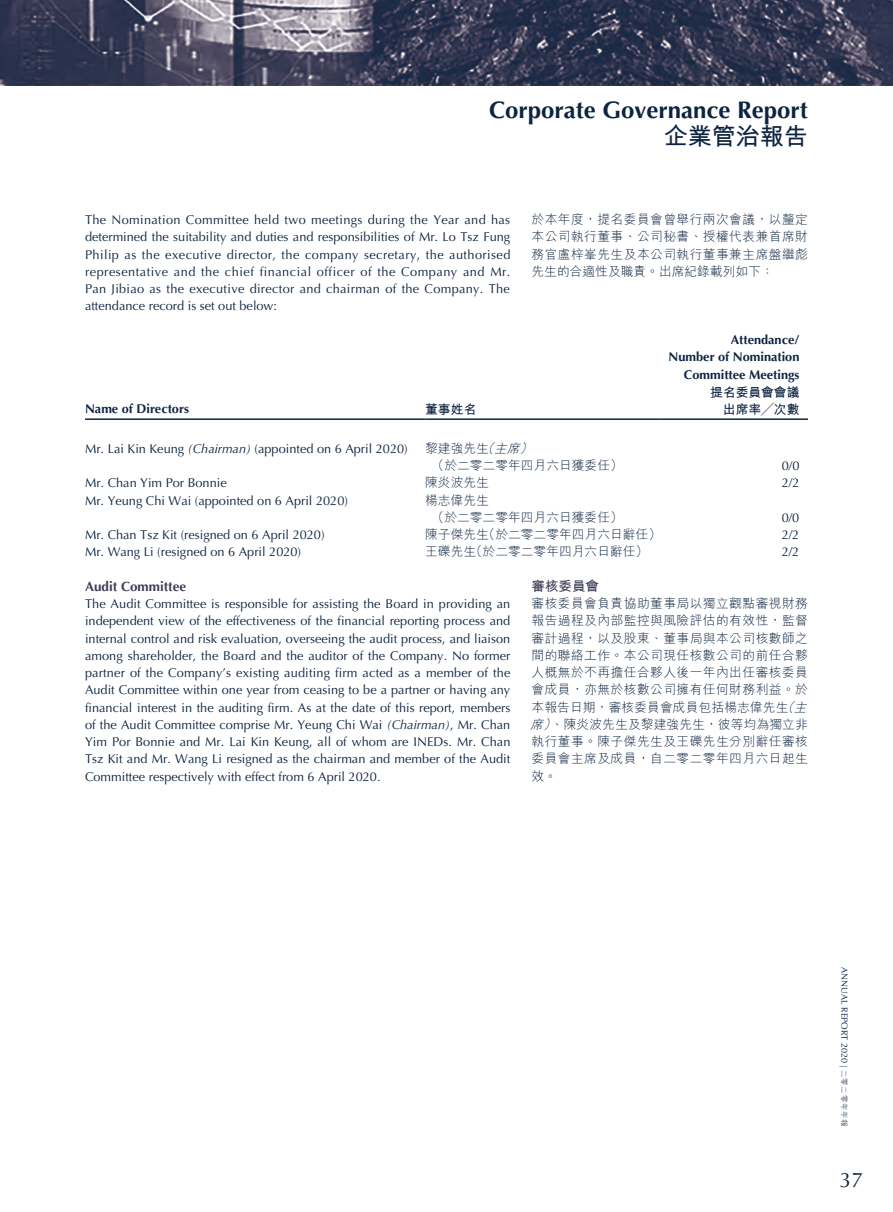
<style>
.page{position:relative;width:893px;height:1212px;background:#fff}
.page>*{position:absolute;margin:0;border:0;box-sizing:border-box;transform-origin:0 0}
.t1{font:700 24px "Optima LT Std";color:#0d2440}
.t2{font:700 24px "M Hei HK";color:#0d2440}
.t3{font:21px "Optima LT Std";color:#0d2440}
.t4{font:700 13.5px "Optima LT Std";color:#3d3e56}
.t5{font:700 13.5px "M Hei HK";color:#3d3e56}
.t6{font:12.75px/17.2px "Optima LT Std";color:#0d2440;text-align:justify}
.t7{font:300 12.75px/17.2px "M Hei HK";letter-spacing:.035em;color:#0d2440;text-align:justify}
.t8{font:300 12.75px/17.2px "M Hei HK";color:#0d2440}
.t9{font:700 12.75px/17.2px "Optima LT Std";color:#0d2440;text-align:right}
.t10{font:700 12.75px/17.2px "M Hei HK";color:#0d2440;text-align:right}
.t11{font:9px "Optima LT Std";color:#0d2440}
.s1{font-style:italic}
.s2{font-size:7.5px}
.s3{font-family:"M Hei HK";font-weight:300;font-size:7.5px}
</style>
<div class="page">
<img style="left:0;top:0;width:893px;height:86px">
<hr style="left:85px;top:418px;width:340px;height:2px;background:#0d2440">
<hr style="left:425px;top:418px;width:234px;height:2px;background:#0d2440">
<hr style="left:659px;top:418px;width:149px;height:2px;background:#0d2440">
<h1 class="t1" style="left:489px;top:96px;width:320px">Corporate Governance Report</h1>
<h1 class="t2" style="left:664px;top:118px;width:145px">企業管治報告</h1>
<p class="t6" style="left:85px;top:211px;width:427px">The Nomination Committee held two meetings during the Year and has determined the suitability and duties and responsibilities of Mr. Lo Tsz Fung Philip as the executive director, the company secretary, the authorised representative and the chief financial officer of the Company and Mr.<br>Pan Jibiao as the executive director and chairman of the Company. The attendance record is set out below:</p>
<p class="t9" style="left:85px;top:400px;width:105px">Name of Directors</p>
<p class="t10" style="left:425px;top:399px;width:52px">董事姓名</p>
<p class="t7" style="left:531px;top:210px;width:278px">於本年度，提名委員會曾舉行兩次會議，以釐定本公司執行董事、公司秘書、授權代表兼首席財務官盧梓峯先生及本公司執行董事兼主席盤繼彪先生的合適性及職責。出席紀錄載列如下：</p>
<p class="t9" style="left:669px;top:331px;width:132px">Attendance/<br>Number of Nomination<br>Committee Meetings</p>
<p class="t10" style="left:710px;top:382px;width:91px">提名委員會會議出席率╱次數</p>
<p class="t6" style="left:85px;top:440px;width:324px">Mr. Lai Kin Keung <span class="s1">(Chairman)</span> (appointed on 6 April 2020)</p>
<p class="t8" style="left:432px;top:439px;width:193px;text-indent:-6px">黎建強先生<span class="s1">（主席）<br></span>（於二零二零年四月六日獲委任）</p>
<p class="t6" style="left:782px;top:457px;width:19px">0/0</p>
<p class="t6" style="left:85px;top:474px;width:143px">Mr. Chan Yim Por Bonnie</p>
<p class="t7" style="left:425px;top:474px;width:65px">陳炎波先生</p>
<p class="t6" style="left:782px;top:474px;width:19px">2/2</p>
<p class="t6" style="left:85px;top:492px;width:264px">Mr. Yeung Chi Wai (appointed on 6 April 2020)</p>
<p class="t8" style="left:432px;top:491px;width:193px;text-indent:-6px">楊志偉先生<br>（於二零二零年四月六日獲委任）</p>
<p class="t6" style="left:782px;top:509px;width:19px">0/0</p>
<p class="t6" style="left:85px;top:526px;width:241px">Mr. Chan Tsz Kit (resigned on 6 April 2020)</p>
<p class="t8" style="left:425px;top:526px;width:237px">陳子傑先生（於二零二零年四月六日辭任）</p>
<p class="t6" style="left:782px;top:526px;width:19px">2/2</p>
<p class="t6" style="left:85px;top:543px;width:218px">Mr. Wang Li (resigned on 6 April 2020)</p>
<p class="t8" style="left:425px;top:543px;width:225px">王礫先生（於二零二零年四月六日辭任）</p>
<p class="t6" style="left:782px;top:543px;width:19px">2/2</p>
<p class="t4" style="left:85px;top:578px;width:103px">Audit Committee</p>
<p class="t6" style="left:85px;top:595px;width:427px">The Audit Committee is responsible for assisting the Board in providing an independent view of the effectiveness of the financial reporting process and internal control and risk evaluation, overseeing the audit process, and liaison among shareholder, the Board and the auditor of the Company. No former partner of the Company’s existing auditing firm acted as a member of the Audit Committee within one year from ceasing to be a partner or having any financial interest in the auditing firm. As at the date of this report, members of the Audit Committee comprise Mr. Yeung Chi Wai <span class="s1">(Chairman)</span>, Mr. Chan Yim Por Bonnie and Mr. Lai Kin Keung, all of whom are INEDs. Mr. Chan Tsz Kit and Mr. Wang Li resigned as the chairman and member of the Audit Committee respectively with effect from 6 April 2020.</p>
<p class="t5" style="left:531px;top:576px;width:69px">審核委員會</p>
<p class="t7" style="left:530px;top:595px;width:281px;text-align:left">審核委員會負責協助董事局以獨立觀點審視財務報告過程及內部監控與風險評估的有效性，監督審計過程，以及股東、董事局與本公司核數師之間的聯絡工作。本公司現任核數公司的前任合夥人概無於不再擔任合夥人後一年內出任審核委員會成員，亦無於核數公司擁有任何財務利益。於本報告日期，審核委員會成員包括楊志偉先生<span class="s1">（主席）</span>、陳炎波先生及黎建強先生，彼等均為獨立非執行董事。陳子傑先生及王礫先生分別辭任審核委員會主席及成員，自二零二零年四月六日起生效。</p>
<p class="t11" style="left:850px;top:967px;width:161px;rotate:90deg">ANNUAL REPORT 2020 <span class="s2">|</span> <span class="s3">二零二零年年報</span></p>
<h2 class="t3" style="left:840px;top:1167px;width:25px">37</h2>
</div>
